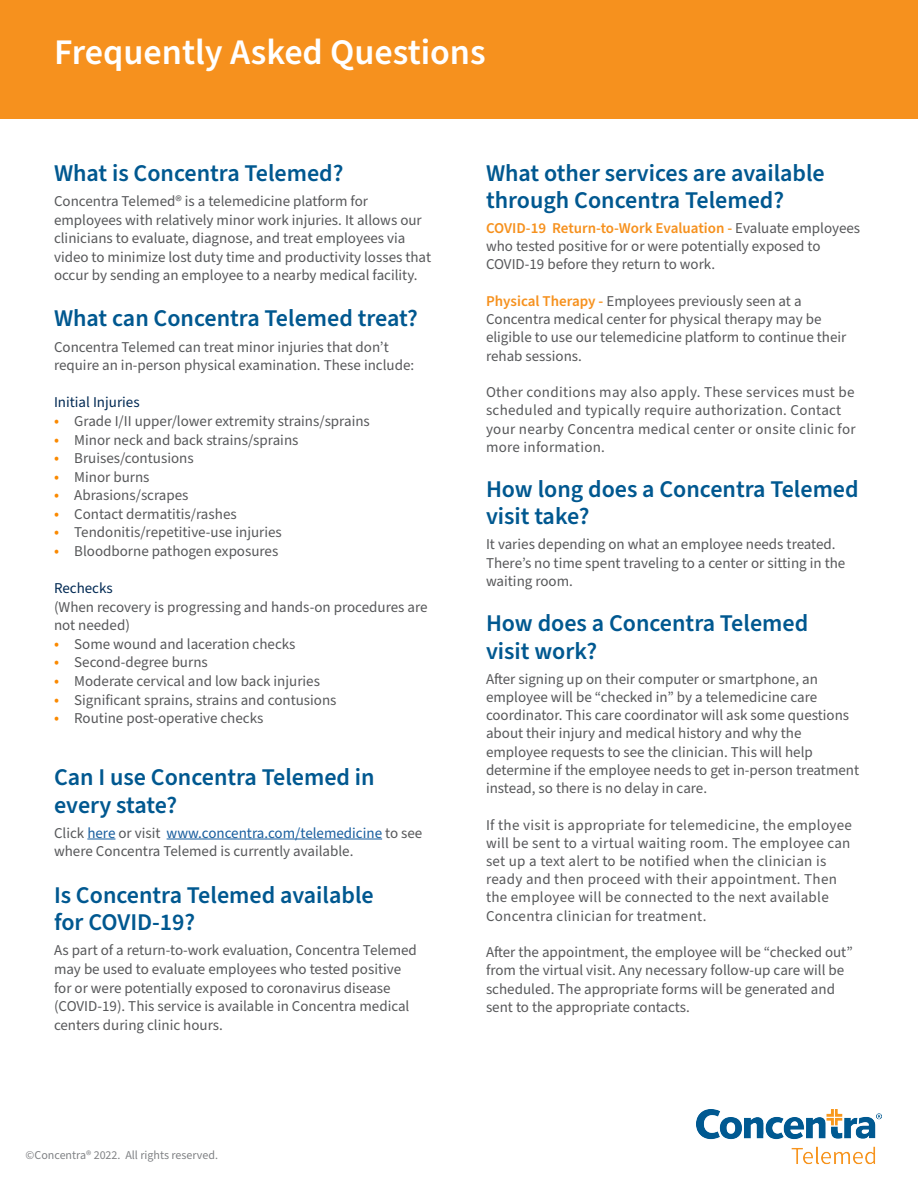
<style>
.page{position:relative;width:918px;height:1188px;background:#fff}
.page>*{position:absolute;margin:0;border:0;box-sizing:border-box;transform-origin:0 0}
.Color_bar_headline{font:600 36px "Source Sans Pro";color:#fff}
.BV_digest_head{font:600 24px/27.3px "Source Sans Pro";color:#005890}
.BV_Body_copy{font:15px/18.3px "Source Sans Pro";color:#57585a}
.BV_Body_copy-2{font:15px/18.3px "Source Sans Pro";letter-spacing:.02em;color:#57585a}
.Bullets{font:15px/18.6px "Source Sans Pro";color:#57585a}
.BV_Body_copy-3{font:15px "Source Sans Pro";color:#175d9e}
.Bullets-2{font:15px "Source Sans Pro";color:#002953}
.t1{font:12px "Source Sans Pro";color:#808285}
.s1{font-size:16.5px;color:#fa8900}
.s2{color:#57585a}
.s3{font-weight:600;color:#f6911e}
</style>
<div class="page">
<div style="left:0;top:0;width:918px;height:119px;background:#f6911e"></div>
<img style="left:696px;top:1110px;width:186px;height:55px">
<svg style="left:87px;top:839px;width:28px;height:1px"></svg>
<hr style="left:167px;top:839px;width:215px;height:1px;background:#175d9e">
<p class="Color_bar_headline" style="left:54px;top:28px;width:433px">Frequently Asked Questions</p>
<p class="BV_digest_head" style="left:54px;top:160px;width:291px">What is Concentra Telemed?</p>
<p class="BV_Body_copy" style="left:54px;top:192px;width:379px">Concentra Telemed® is a telemedicine platform for employees with relatively minor work injuries. It allows our clinicians to evaluate, diagnose, and treat employees via video to minimize lost duty time and productivity losses that occur by sending an employee to a nearby medical facility.</p>
<p class="BV_digest_head" style="left:54px;top:306px;width:365px">What can Concentra Telemed treat?</p>
<p class="BV_Body_copy" style="left:54px;top:338px;width:362px">Concentra Telemed can treat minor injuries that don’t require an in-person physical examination. These include:</p>
<p class="Bullets-2" style="left:54px;top:392px;width:87px">Initial Injuries</p>
<p class="BV_Body_copy" style="left:54px;top:412px;width:317px"><span class="s1">•</span> Grade I/II upper/lower extremity strains/sprains</p>
<p class="BV_Body_copy" style="left:54px;top:431px;width:246px"><span class="s1">•</span> Minor neck and back strains/sprains</p>
<p class="BV_Body_copy" style="left:54px;top:450px;width:141px"><span class="s1">•</span> Bruises/contusions</p>
<p class="BV_Body_copy" style="left:54px;top:468px;width:97px"><span class="s1">•</span> Minor burns</p>
<p class="BV_Body_copy" style="left:54px;top:487px;width:136px"><span class="s1">•</span> Abrasions/scrapes</p>
<p class="BV_Body_copy" style="left:54px;top:505px;width:184px"><span class="s1">•</span> Contact dermatitis/rashes</p>
<p class="BV_Body_copy" style="left:54px;top:524px;width:229px"><span class="s1">•</span> Tendonitis/repetitive-use injuries</p>
<p class="BV_Body_copy" style="left:54px;top:542px;width:226px"><span class="s1">•</span> Bloodborne pathogen exposures</p>
<p class="Bullets-2" style="left:54px;top:578px;width:60px">Rechecks</p>
<p class="Bullets" style="left:54px;top:598px;width:375px">(When recovery is progressing and hands-on procedures are not needed)</p>
<p class="BV_Body_copy" style="left:54px;top:635px;width:243px"><span class="s1">•</span> Some wound and laceration checks</p>
<p class="BV_Body_copy" style="left:54px;top:654px;width:155px"><span class="s1">•</span> Second-degree burns</p>
<p class="BV_Body_copy" style="left:54px;top:672px;width:268px"><span class="s1">•</span> Moderate cervical and low back injuries</p>
<p class="BV_Body_copy" style="left:54px;top:691px;width:284px"><span class="s1">•</span> Significant sprains, strains and contusions</p>
<p class="BV_Body_copy" style="left:54px;top:709px;width:211px"><span class="s1">•</span> Routine post-operative checks</p>
<p class="BV_digest_head" style="left:54px;top:764px;width:322px">Can I use Concentra Telemed in every state?</p>
<p class="BV_Body_copy-3" style="left:54px;top:823px;width:370px"><span class="s2">Click</span> here <span class="s2">or visit</span> www.concentra.com/telemedicine <span class="s2">to see</span></p>
<p class="BV_Body_copy" style="left:54px;top:843px;width:301px">where Concentra Telemed is currently available.</p>
<p class="BV_digest_head" style="left:54px;top:882px;width:321px">Is Concentra Telemed available for COVID-19?</p>
<p class="BV_Body_copy" style="left:54px;top:942px;width:364px">As part of a return-to-work evaluation, Concentra Telemed may be used to evaluate employees who tested positive for or were potentially exposed to coronavirus disease (COVID-19). This service is available in Concentra medical centers during clinic hours.</p>
<p class="t1" style="left:26px;top:1147px;width:194px">©Concentra® 2022. All rights reserved.</p>
<p class="BV_digest_head" style="left:486px;top:160px;width:340px">What other services are available through Concentra Telemed?</p>
<p class="BV_Body_copy" style="left:486px;top:219px;width:376px"><span class="s3">COVID-19 Return-to-Work Evaluation -</span> Evaluate employees who tested positive for or were potentially exposed to<br>COVID-19 before they return to work.</p>
<p class="BV_Body_copy" style="left:486px;top:292px;width:362px"><span class="s3">Physical Therapy -</span> Employees previously seen at a Concentra medical center for physical therapy may be eligible to use our telemedicine platform to continue their rehab sessions.</p>
<p class="BV_Body_copy-2" style="left:486px;top:383px;width:371px">Other conditions may also apply. These services must be scheduled and typically require authorization. Contact your nearby Concentra medical center or onsite clinic for more information.</p>
<p class="BV_digest_head" style="left:486px;top:476px;width:374px">How long does a Concentra Telemed visit take?</p>
<p class="BV_Body_copy" style="left:486px;top:536px;width:361px">It varies depending on what an employee needs treated.<br>There’s no time spent traveling to a center or sitting in the waiting room.</p>
<p class="BV_digest_head" style="left:486px;top:611px;width:324px">How does a Concentra Telemed visit work?</p>
<p class="BV_Body_copy" style="left:486px;top:670px;width:375px">After signing up on their computer or smartphone, an employee will be “checked in” by a telemedicine care coordinator. This care coordinator will ask some questions about their injury and medical history and why the employee requests to see the clinician. This will help determine if the employee needs to get in-person treatment instead, so there is no delay in care.</p>
<p class="BV_Body_copy-2" style="left:486px;top:816px;width:367px">If the visit is appropriate for telemedicine, the employee will be sent to a virtual waiting room. The employee can set up a text alert to be notified when the clinician is ready and then proceed with their appointment. Then the employee will be connected to the next available Concentra clinician for treatment.</p>
<p class="BV_Body_copy" style="left:486px;top:944px;width:368px">After the appointment, the employee will be “checked out” from the virtual visit. Any necessary follow-up care will be scheduled. The appropriate forms will be generated and sent to the appropriate contacts.</p>
</div>
